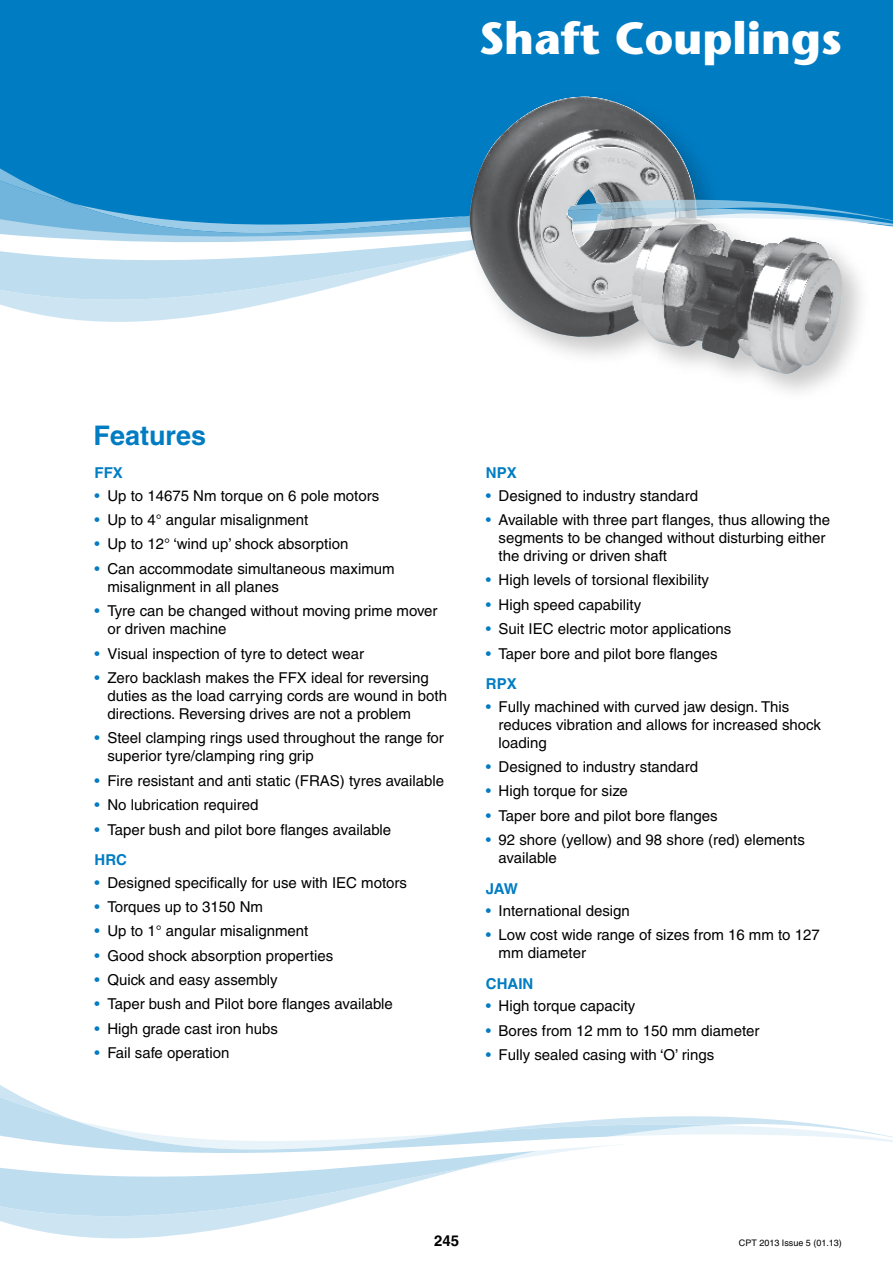
<style>
.page{position:relative;width:893px;height:1263px;background:#fff}
.page>*{position:absolute;margin:0;border:0;box-sizing:border-box;transform-origin:0 0}
.t1{font:700 45px "Stone Sans";color:#fff}
.t2{font:700 27px "Helvetica";color:#007cc3}
.t3{font:15px/18px "Helvetica";color:#000}
.t4{font:700 15px "Helvetica";color:#007cc3}
.t5{font:700 15px "Helvetica";color:#000}
.t6{font:9px "Helvetica";color:#000}
.s1{color:#007cc3}
.s2{font-weight:700;color:#007cc3}
</style>
<div class="page">
<div style="left:0;top:0;width:893px;height:161px;background:#007cc3"></div>
<svg style="left:0;top:1085px;width:284px;height:153px;fill:#cde5f3"></svg>
<svg style="left:0;top:1092px;width:830px;height:124px"></svg>
<svg style="left:0;top:1126px;width:893px;height:62px"></svg>
<svg style="left:0;top:161px;width:462px;height:161px"></svg>
<svg style="left:0;top:176px;width:462px;height:124px;background:#71b6dd"></svg>
<svg style="left:0;top:203px;width:462px;height:68px"></svg>
<div style="left:462px;top:90px;width:411px;height:315px;background:#000;opacity:.22"></div>
<img style="left:469px;top:97px;width:374px;height:277px">
<svg style="left:567px;top:161px;width:326px;height:161px;background:#7192a5"></svg>
<svg style="left:567px;top:176px;width:326px;height:124px"></svg>
<p class="t1" style="left:479px;top:12px;width:364px">Shaft Couplings</p>
<p class="t2" style="left:94px;top:419px;width:114px">Features</p>
<p class="t4" style="left:95px;top:464px;width:30px">FFX</p>
<p class="t3" style="left:95px;top:486px;width:286px"><span class="s1">•</span> Up to 14675 Nm torque on 6 pole motors</p>
<p class="t3" style="left:95px;top:511px;width:215px"><span class="s1">•</span> Up to 4° angular misalignment</p>
<p class="t3" style="left:95px;top:535px;width:255px"><span class="s1">•</span> Up to 12° ‘wind up’ shock absorption</p>
<p class="t3" style="left:107px;top:560px;width:289px;text-indent:-13px"><span class="s1">•</span> Can accommodate simultaneous maximum misalignment in all planes</p>
<p class="t3" style="left:107px;top:602px;width:332px;text-indent:-13px"><span class="s1">•</span> Tyre can be changed without moving prime mover or driven machine</p>
<p class="t3" style="left:95px;top:644px;width:271px"><span class="s1">•</span> Visual inspection of tyre to detect wear</p>
<p class="t3" style="left:107px;top:669px;width:341px;text-indent:-13px"><span class="s1">•</span> Zero backlash makes the FFX ideal for reversing duties as the load carrying cords are wound in both directions. Reversing drives are not a problem</p>
<p class="t3" style="left:107px;top:729px;width:338px;text-indent:-13px"><span class="s1">•</span> Steel clamping rings used throughout the range for superior tyre/clamping ring grip</p>
<p class="t3" style="left:95px;top:771px;width:351px"><span class="s1">•</span> Fire resistant and anti static (FRAS) tyres available</p>
<p class="t3" style="left:95px;top:796px;width:165px"><span class="s1">•</span> No lubrication required</p>
<p class="t3" style="left:95px;top:814px;width:298px;line-height:30.8px"><span class="s1">•</span> Taper bush and pilot bore flanges available<br><span class="s2">HRC</span></p>
<p class="t3" style="left:95px;top:873px;width:314px"><span class="s1">•</span> Designed specifically for use with IEC motors</p>
<p class="t3" style="left:95px;top:898px;width:170px"><span class="s1">•</span> Torques up to 3150 Nm</p>
<p class="t3" style="left:95px;top:922px;width:215px"><span class="s1">•</span> Up to 1° angular misalignment</p>
<p class="t3" style="left:95px;top:946px;width:240px"><span class="s1">•</span> Good shock absorption properties</p>
<p class="t3" style="left:95px;top:971px;width:185px"><span class="s1">•</span> Quick and easy assembly</p>
<p class="t3" style="left:95px;top:995px;width:300px"><span class="s1">•</span> Taper bush and Pilot bore flanges available</p>
<p class="t3" style="left:95px;top:1019px;width:185px"><span class="s1">•</span> High grade cast iron hubs</p>
<p class="t3" style="left:95px;top:1044px;width:136px"><span class="s1">•</span> Fail safe operation</p>
<p class="t4" style="left:486px;top:464px;width:32px">NPX</p>
<p class="t3" style="left:486px;top:486px;width:214px"><span class="s1">•</span> Designed to industry standard</p>
<p class="t3" style="left:499px;top:511px;width:333px;text-indent:-13px"><span class="s1">•</span> Available with three part flanges, thus allowing the segments to be changed without disturbing either the driving or driven shaft</p>
<p class="t3" style="left:486px;top:571px;width:225px"><span class="s1">•</span> High levels of torsional flexibility</p>
<p class="t3" style="left:486px;top:595px;width:157px"><span class="s1">•</span> High speed capability</p>
<p class="t3" style="left:486px;top:620px;width:247px"><span class="s1">•</span> Suit IEC electric motor applications</p>
<p class="t3" style="left:486px;top:638px;width:233px;line-height:30.8px"><span class="s1">•</span> Taper bore and pilot bore flanges<br><span class="s2">RPX</span></p>
<p class="t3" style="left:499px;top:697px;width:324px;text-indent:-13px"><span class="s1">•</span> Fully machined with curved jaw design. This reduces vibration and allows for increased shock loading</p>
<p class="t3" style="left:486px;top:758px;width:214px"><span class="s1">•</span> Designed to industry standard</p>
<p class="t3" style="left:486px;top:782px;width:144px"><span class="s1">•</span> High torque for size</p>
<p class="t3" style="left:486px;top:806px;width:233px"><span class="s1">•</span> Taper bore and pilot bore flanges</p>
<p class="t3" style="left:499px;top:831px;width:308px;text-indent:-13px"><span class="s1">•</span> 92 shore (yellow) and 98 shore (red) elements available</p>
<p class="t4" style="left:486px;top:879px;width:34px">JAW</p>
<p class="t3" style="left:486px;top:902px;width:146px"><span class="s1">•</span> International design</p>
<p class="t3" style="left:499px;top:926px;width:323px;text-indent:-13px"><span class="s1">•</span> Low cost wide range of sizes from 16 mm to 127 mm diameter</p>
<p class="t4" style="left:486px;top:975px;width:49px">CHAIN</p>
<p class="t3" style="left:486px;top:997px;width:151px"><span class="s1">•</span> High torque capacity</p>
<p class="t3" style="left:486px;top:1021px;width:275px"><span class="s1">•</span> Bores from 12 mm to 150 mm diameter</p>
<p class="t3" style="left:486px;top:1046px;width:230px"><span class="s1">•</span> Fully sealed casing with ‘O’ rings</p>
<p class="t5" style="left:434px;top:1232px;width:27px">245</p>
<p class="t6" style="left:739px;top:1237px;width:105px">CPT 2013 Issue 5 (01.13)</p>
</div>
